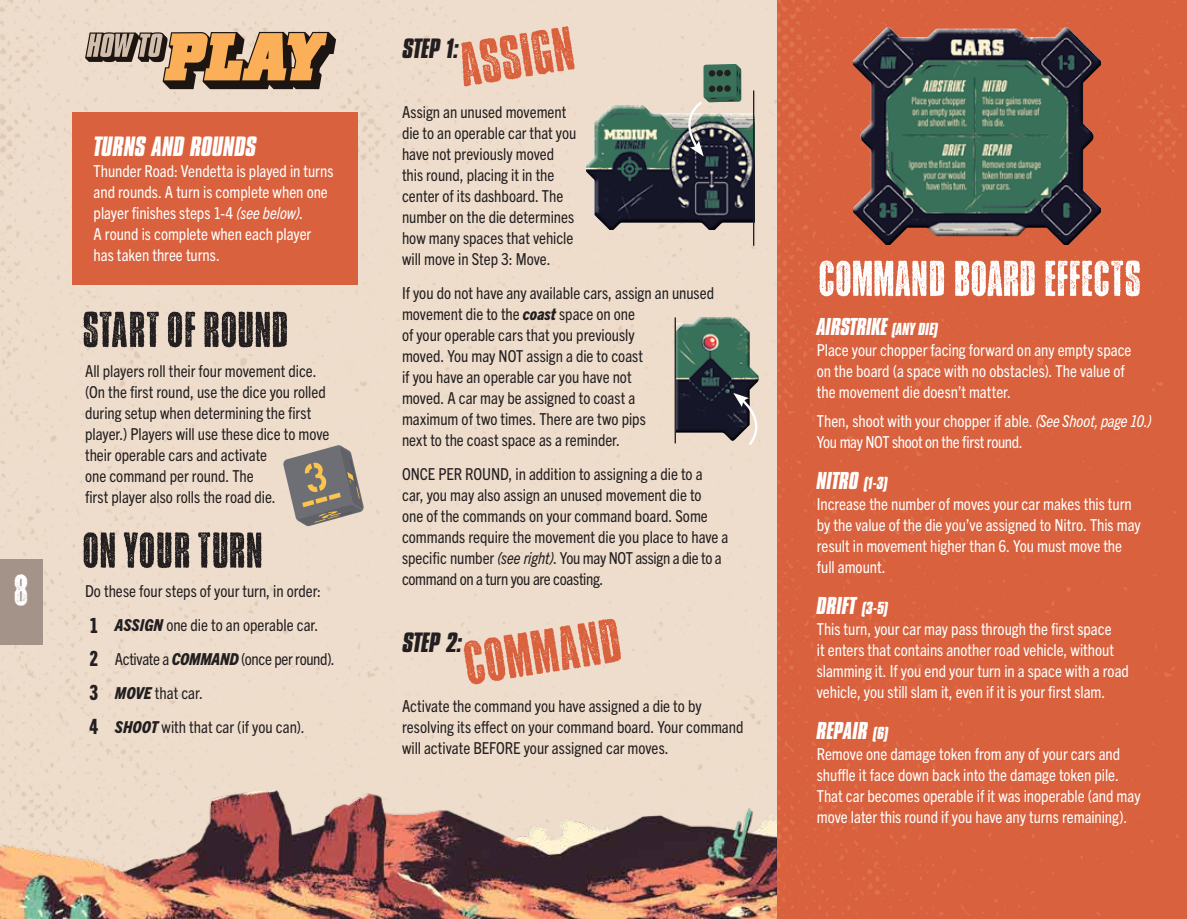
<style>
.page{position:relative;width:1187px;height:919px;background:#fff}
.page>*{position:absolute;margin:0;border:0;box-sizing:border-box;transform-origin:0 0}
.t1{font:63px "Compacta TRV Regular";color:#da613d}
.t2{font:51px "Compacta TRV Regular";letter-spacing:-.055em;color:#231f20}
.t3{font:51px "Compacta TRV Regular";letter-spacing:-.06em;color:#fff}
.t4{font:45px "Compacta TRV Regular";color:#fff}
.t5{font:italic 700 24px "Compacta BT";letter-spacing:.005em;color:#fff}
.t6{font:italic 700 24px "Compacta BT";letter-spacing:-.025em;color:#231f20}
.t7{font:italic 700 21px "Compacta BT";color:#fff}
.t8{font:condensed 16.5px/21px "Trade Gothic Next LT Pro";color:#231f20}
.t9{font:condensed 16.5px/21px "Trade Gothic Next LT Pro";color:#fff}
.s1{font-style:italic}
.s2{font-family:"Trade Gothic Next LT Pro Hv Cm";font-stretch:normal;font-size:21px}
.s3{font-weight:800;font-style:italic}
.s4{font-size:15px}
</style>
<div class="page">
<div style="left:0;top:0;width:777px;height:711px;background:#edc"></div>
<img style="left:0;top:711px;width:777px;height:207px">
<div style="left:777px;top:0;width:409px;height:918px;background:#d9613d"></div>
<div style="left:72px;top:113px;width:285px;height:172px;background:#da613d"></div>
<div style="left:0;top:559px;width:43px;height:85px;background:#a39388"></div>
<div style="left:853px;top:28px;width:247px;height:183px;background:#fff;opacity:.75"></div>
<div style="left:853px;top:59px;width:247px;height:186px;background:#231f20;opacity:.75"></div>
<div style="left:676px;top:317px;width:82px;height:118px;background:#fff;opacity:.75"></div>
<div style="left:676px;top:329px;width:82px;height:112px;background:#231f20;opacity:.75"></div>
<hr style="left:674px;top:317px;width:2px;height:126px;background:#231f20">
<svg style="left:733px;top:393px;width:33px;height:55px;background:#aba19c"></svg>
<svg style="left:283px;top:445px;width:81px;height:81px;background:#9a9287"></svg>
<div style="left:585px;top:105px;width:169px;height:112px;background:#fff;opacity:.75"></div>
<div style="left:585px;top:110px;width:169px;height:120px;background:#231f20;opacity:.75"></div>
<hr style="left:753px;top:90px;width:1px;height:156px;background:#231f20">
<svg style="left:679px;top:64px;width:62px;height:92px;background:#848c84"></svg>
<svg style="left:85px;top:32px;width:251px;height:57px;background:#af8c66"></svg>
<h3 class="t4" style="left:13px;top:565px;width:19px">8</h3>
<h3 class="t5" style="left:94px;top:132px;width:165px">TURNS AND ROUNDS</h3>
<p class="t9" style="left:94px;top:159px;width:241px">Thunder Road: Vendetta is played in turns and rounds. A turn is complete when one player finishes steps 1-4 <span class="s1">(see below)</span>.<br>A round is complete when each player has taken three turns.</p>
<h2 class="t2" style="left:81px;top:303px;width:210px">START OF ROUND</h2>
<p class="t8" style="left:85px;top:359px;width:246px">All players roll their four movement dice. (On the first round, use the dice you rolled during setup when determining the first player.) Players will use these dice to move their operable cars and activate<br>one command per round. The<br>first player also rolls the road die.</p>
<h2 class="t2" style="left:81px;top:523px;width:185px">ON YOUR TURN</h2>
<p class="t8" style="left:85px;top:573px;width:251px;line-height:33.8px">Do these four steps of your turn, in order:<br><span class="s2">1</span> <span class="s3">ASSIGN</span> one die to an operable car.<br><span class="s2">2</span> Activate a <span class="s3">COMMAND</span> (once per round).<br><span class="s2">3</span> <span class="s3">MOVE</span> that car.<br><span class="s2">4</span> <span class="s3">SHOOT</span> with that car (if you can).</p>
<h1 class="t1" style="left:452px;top:34px;width:120px;rotate:-9deg">ASSIGN</h1>
<h3 class="t6" style="left:403px;top:34px;width:58px">STEP 1:</h3>
<p class="t8" style="left:402px;top:100px;width:176px">Assign an unused movement die to an operable car that you have not previously moved this round, placing it in the center of its dashboard. The number on the die determines how many spaces that vehicle will move in Step 3: Move.</p>
<p class="t8" style="left:402px;top:281px;width:313px">If you do not have any available cars, assign an unused movement die to the <span class="s3">coast</span> space on one<br>of your operable cars that you previously<br>moved. You may NOT assign a die to coast<br>if you have an operable car you have not<br>moved. A car may be assigned to coast a<br>maximum of two times. There are two pips<br>next to the coast space as a reminder.</p>
<p class="t8" style="left:402px;top:462px;width:328px">ONCE PER ROUND, in addition to assigning a die to a<br>car, you may also assign an unused movement die to<br>one of the commands on your command board. Some commands require the movement die you place to have a specific number <span class="s1">(see right)</span>. You may NOT assign a die to a command on a turn you are coasting.</p>
<h1 class="t1" style="left:457px;top:632px;width:163px;rotate:-9deg">COMMAND</h1>
<h3 class="t6" style="left:403px;top:628px;width:62px">STEP 2:</h3>
<p class="t8" style="left:402px;top:694px;width:343px">Activate the command you have assigned a die to by resolving its effect on your command board. Your command will activate BEFORE your assigned car moves.</p>
<h2 class="t3" style="left:816px;top:252px;width:327px">COMMAND BOARD EFFECTS</h2>
<p class="t7" style="left:816px;top:313px;width:123px">AIRSTRIKE <span class="s4">(ANY DIE)</span></p>
<p class="t9" style="left:816px;top:338px;width:316px">Place your chopper facing forward on any empty space on the board (a space with no obstacles). The value of the movement die doesn’t matter.</p>
<p class="t9" style="left:816px;top:410px;width:336px">Then, shoot with your chopper if able. <span class="s1">(See Shoot, page 10.)<br></span>You may NOT shoot on the first round.</p>
<p class="t7" style="left:816px;top:468px;width:72px">NITRO <span class="s4">(1-3)</span></p>
<p class="t9" style="left:816px;top:492px;width:325px">Increase the number of moves your car makes this turn by the value of the die you’ve assigned to Nitro. This may result in movement higher than 6. You must move the full amount.</p>
<p class="t7" style="left:816px;top:592px;width:73px">DRIFT <span class="s4">(3-5)</span></p>
<p class="t9" style="left:816px;top:617px;width:313px">This turn, your car may pass through the first space<br>it enters that contains another road vehicle, without slamming it. If you end your turn in a space with a road vehicle, you still slam it, even if it is your first slam.</p>
<p class="t7" style="left:816px;top:717px;width:73px">REPAIR <span class="s4">(6)</span></p>
<p class="t9" style="left:816px;top:742px;width:325px">Remove one damage token from any of your cars and shuffle it face down back into the damage token pile.<br>That car becomes operable if it was inoperable (and may move later this round if you have any turns remaining).</p>
</div>
